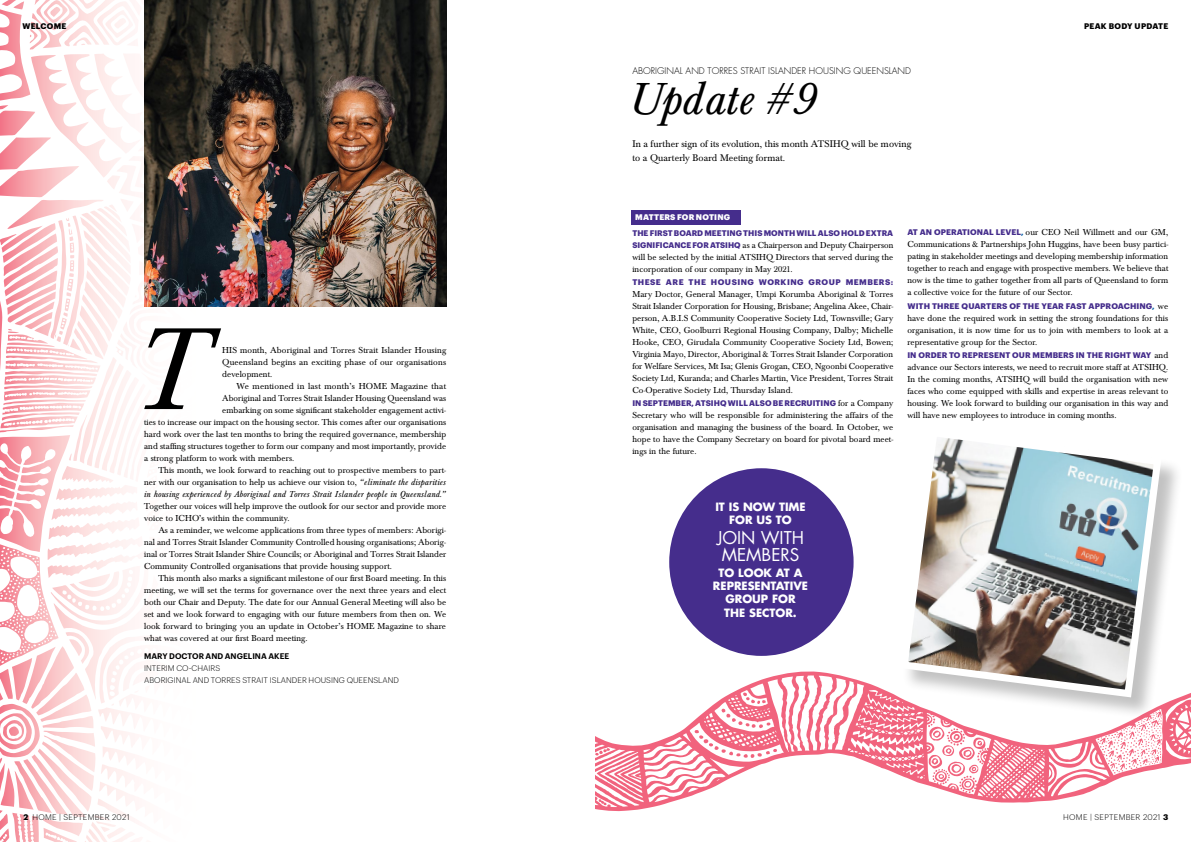
<style>
.page{position:relative;width:1191px;height:842px;background:#fff}
.page>*{position:absolute;margin:0;border:0;box-sizing:border-box;transform-origin:0 0}
.t1{font:italic 120.9px "Baskerville";color:#000}
.t2{font:italic 46.5px "Baskerville";color:#000}
.t3{font:17.1px/17.4px "Futura";color:#fff}
.t4{font:700 11.1px/13.4px "Futura";color:#fff;text-align:center}
.t5{font:10px/14px "Baskerville";letter-spacing:.01em;color:#000}
.t6{font:9px/12px "Baskerville";letter-spacing:.01em;color:#000;text-align:justify}
.t7{font:italic 9px "Baskerville";letter-spacing:.01em;color:#000}
.t8{font:300 9px "Futura";color:#000}
.t9{font:700 8px "Graphik";letter-spacing:.005em;color:#452d8c}
.t10{font:300 8px/12px "Graphik";letter-spacing:.005em;color:#000}
.t11{font:300 8px "Graphik";letter-spacing:.035em;color:#000}
.t12{font:700 8px "Graphik";letter-spacing:.055em;color:#452d8c}
.t13{font:600 8px "Graphik";letter-spacing:.005em;color:#000}
.t14{font:700 8px "Graphik";letter-spacing:.035em;color:#000}
.t15{font:900 8px "Graphik";letter-spacing:.025em;color:#fff}
.s1{font-style:italic}
.s2{font-weight:700}
.s3{font-family:"Graphik";font-weight:700;font-size:8px;color:#452d8c}
.s4{font-family:"Baskerville";font-weight:400;font-size:9px;color:#000}
.s5{font-family:"Graphik";font-weight:700;font-size:8px;color:#005da6}
.s6{color:#005da6}
</style>
<div class="page">
<svg style="left:595px;top:671px;width:596px;height:140px"></svg>
<div style="left:631px;top:210px;width:110px;height:15px;background:#452d8c"></div>
<svg style="left:0;top:0;width:130px;height:842px"></svg>
<img style="left:144px;top:0;width:302px;height:307px">
<div style="left:902px;top:430px;width:281px;height:290px;background:#000;opacity:.24"></div>
<svg style="left:896px;top:430px;width:269px;height:271px"></svg>
<div style="left:669px;top:468px;width:184px;height:188px;background:#452d8c;border-radius:50%"></div>
<p class="t14" style="left:23px;top:20px;width:45px">WELCOME</p>
<p class="t14" style="left:1084px;top:20px;width:86px">PEAK BODY UPDATE</p>
<h1 class="t1" style="left:136px;top:304px;width:71px">T</h1>
<p class="t6" style="left:222px;top:344px;width:225px">HIS month, Aboriginal and Torres Strait Islander Housing Queensland begins an exciting phase of our organisations development.</p>
<p class="t6" style="left:236px;top:380px;width:211px">We mentioned in last month’s HOME Magazine that</p>
<p class="t6" style="left:222px;top:392px;width:225px">Aboriginal and Torres Strait Islander Housing Queensland was</p>
<p class="t6" style="left:222px;top:404px;width:225px">embarking on some significant stakeholder engagement activi-</p>
<p class="t6" style="left:144px;top:416px;width:303px">ties to increase our impact on the housing sector. This comes after our organisations</p>
<p class="t6" style="left:144px;top:428px;width:303px">hard work over the last ten months to bring the required governance, membership</p>
<p class="t6" style="left:144px;top:440px;width:303px">and staffing structures together to form our company and most importantly, provide</p>
<p class="t6" style="left:144px;top:452px;width:152px">a strong platform to work with members.</p>
<p class="t6" style="left:158px;top:464px;width:289px">This month, we look forward to reaching out to prospective members to part-</p>
<p class="t6" style="left:144px;top:476px;width:303px">ner with our organisation to help us achieve our vision to, <span class="s1">“eliminate the disparities</span></p>
<p class="t7" style="left:144px;top:489px;width:303px">in housing experienced by Aboriginal and Torres Strait Islander people in Queensland.”</p>
<p class="t6" style="left:144px;top:500px;width:303px">Together our voices will help improve the outlook for our sector and provide more voice to ICHO’s within the community.</p>
<p class="t6" style="left:144px;top:524px;width:303px;text-indent:14px">As a reminder, we welcome applications from three types of members: Aborigi&shy;nal and Torres Strait Islander Community Controlled housing organisations; Aborig&shy;inal or Torres Strait Islander Shire Councils; or Aboriginal and Torres Strait Islander Community Controlled organisations that provide housing support.</p>
<p class="t6" style="left:144px;top:572px;width:303px;text-indent:14px">This month also marks a significant milestone of our first Board meeting. In this meeting, we will set the terms for governance over the next three years and elect both our Chair and Deputy. The date for our Annual General Meeting will also be set and we look forward to engaging with our future members from then on. We look forward to bringing you an update in October’s HOME Magazine to share what was covered at our first Board meeting.</p>
<p class="t13" style="left:144px;top:650px;width:146px">MARY DOCTOR AND ANGELINA AKEE</p>
<p class="t10" style="left:144px;top:661px;width:256px">INTERIM CO-CHAIRS<br>ABORIGINAL AND TORRES STRAIT ISLANDER HOUSING QUEENSLAND</p>
<p class="t11" style="left:24px;top:811px;width:108px"><span class="s2">2</span> HOME | SEPTEMBER 2021</p>
<p class="t8" style="left:632px;top:65px;width:280px">ABORIGINAL AND TORRES STRAIT ISLANDER HOUSING QUEENSLAND</p>
<h2 class="t2" style="left:628px;top:74px;width:190px">Update #9</h2>
<p class="t5" style="left:632px;top:137px;width:280px">In a further sign of its evolution, this month ATSIHQ will be moving to a Quarterly Board Meeting format.</p>
<p class="t15" style="left:635px;top:211px;width:96px">MATTERS FOR NOTING</p>
<p class="t9" style="left:632px;top:226px;width:262px">THE FIRST BOARD MEETING THIS MONTH WILL ALSO HOLD EXTRA</p>
<p class="t6" style="left:632px;top:239px;width:262px"><span class="s3">SIGNIFICANCE FOR ATSIHQ</span> as a Chairperson and Deputy Chairperson will be selected by the initial ATSIHQ Directors that served during the incorporation of our company in May 2021.</p>
<p class="t12" style="left:632px;top:276px;width:262px">THESE ARE THE HOUSING WORKING GROUP MEMBERS:</p>
<p class="t6" style="left:632px;top:288px;width:262px">Mary Doctor, General Manager, Umpi Korumba Aboriginal &amp; Torres Strait Islander Corporation for Housing, Brisbane; Angelina Akee, Chair&shy;person, A.B.I.S Community Cooperative Society Ltd, Townsville; Gary White, CEO, Goolburri Regional Housing Company, Dalby; Michelle Hooke, CEO, Girudala Community Cooperative Society Ltd, Bowen; Virginia Mayo, Director, Aboriginal &amp; Torres Strait Islander Corporation for Welfare Services, Mt Isa; Glenis Grogan, CEO, Ngoonbi Cooperative Society Ltd, Kuranda; and Charles Martin, Vice President, Torres Strait Co-Operative Society Ltd, Thursday Island.</p>
<p class="t9" style="left:632px;top:397px;width:262px">IN SEPTEMBER, ATSIHQ WILL ALSO BE RECRUITING <span class="s4">for a Company</span></p>
<p class="t6" style="left:632px;top:410px;width:262px">Secretary who will be responsible for administering the affairs of the organisation and managing the business of the board. In October, we hope to have the Company Secretary on board for pivotal board meet&shy;ings in the future.</p>
<p class="t6" style="left:907px;top:227px;width:262px"><span class="s3">AT AN OPERATIONAL LEVEL</span><span class="s5">,</span> our CEO Neil Willmett and our GM, Communications &amp; Partnerships John Huggins, have been busy partici&shy;pating in stakeholder meetings and developing membership information together to reach and engage with prospective members. We believe that now is the time to gather together from all parts of Queensland to form a collective voice for the future of our Sector.</p>
<p class="t9" style="left:907px;top:300px;width:262px">WITH THREE QUARTERS OF THE YEAR FAST APPROACHING<span class="s6">,</span> <span class="s4">we</span></p>
<p class="t6" style="left:907px;top:312px;width:262px">have done the required work in setting the strong foundations for this organisation, it is now time for us to join with members to look at a representative group for the Sector.</p>
<p class="t9" style="left:907px;top:349px;width:262px">IN ORDER TO REPRESENT OUR MEMBERS IN THE RIGHT WAY <span class="s4">and</span></p>
<p class="t6" style="left:907px;top:362px;width:262px">advance our Sectors interests, we need to recruit more staff at ATSIHQ.<br>In the coming months, ATSIHQ will build the organisation with new faces who come equipped with skills and expertise in areas relevant to housing. We look forward to building our organisation in this way and will have new employees to introduce in coming months.</p>
<p class="t4" style="left:715px;top:500px;width:92px">IT IS NOW TIME<br>FOR US TO</p>
<h3 class="t3" style="left:717px;top:529px;width:88px">JOIN WITH<br>MEMBERS</h3>
<p class="t4" style="left:713px;top:565px;width:97px">TO LOOK AT A<br>REPRESENTATIVE<br>GROUP FOR<br>THE SECTOR.</p>
<p class="t11" style="left:1063px;top:811px;width:106px">HOME | SEPTEMBER 2021 <span class="s2">3</span></p>
</div>
